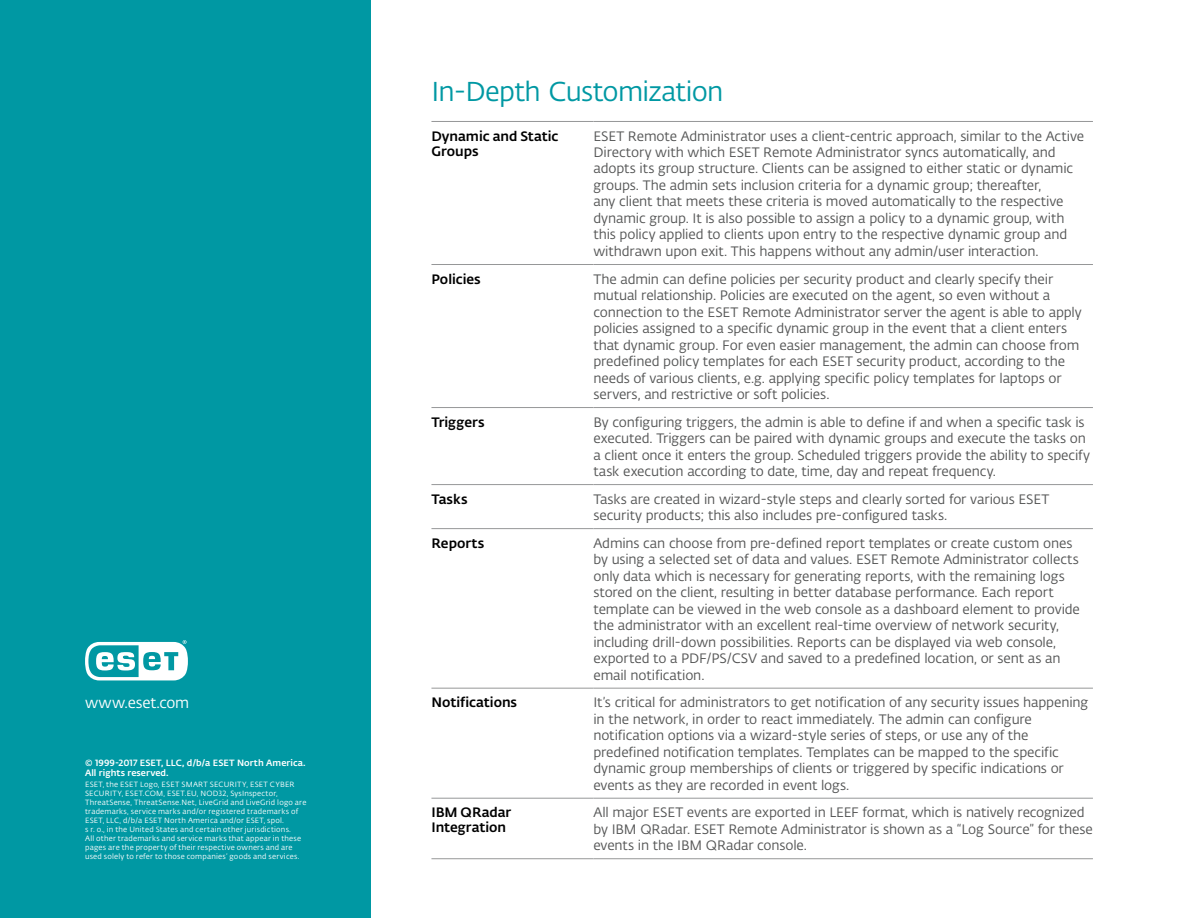
<style>
.page{position:relative;width:1188px;height:918px;background:#fff}
.page>*{position:absolute;margin:0;border:0;box-sizing:border-box;transform-origin:0 0}
.t1{font:27px "Fedra Sans Alt Pro Book LF";letter-spacing:-.03em;color:#0098a3}
.t2{font:15px "Fedra Sans Alt Pro Book LF";letter-spacing:-.01em;color:#fff}
.t3{font:13.5px/16.5px "Fedra Sans Alt Pro Book LF";letter-spacing:-.01em;color:#535454}
.t4{font:13.5px/15px "Fedra Sans Alt Pro Med LF";color:#000}
.t5{font:9px/10.5px "Fedra Sans Alt Pro Med LF";letter-spacing:.005em;color:#fff}
.t6{font:7.5px/9px "Fedra Sans Alt Pro Book LF";letter-spacing:.025em;color:#fff}
</style>
<div class="page">
<div style="left:0;top:0;width:371px;height:918px;background:#0098a3"></div>
<hr style="left:431px;top:264px;width:162px;height:1px;background:#969798">
<hr style="left:593px;top:264px;width:500px;height:1px;background:#969798">
<hr style="left:431px;top:407px;width:162px;height:1px;background:#969798">
<hr style="left:593px;top:407px;width:500px;height:1px;background:#969798">
<hr style="left:431px;top:484px;width:162px;height:1px;background:#969798">
<hr style="left:593px;top:484px;width:500px;height:1px;background:#969798">
<hr style="left:431px;top:528px;width:162px;height:1px;background:#969798">
<hr style="left:593px;top:528px;width:500px;height:1px;background:#969798">
<hr style="left:431px;top:688px;width:162px;height:1px;background:#969798">
<hr style="left:593px;top:688px;width:500px;height:1px;background:#969798">
<hr style="left:431px;top:798px;width:162px;height:1px;background:#969798">
<hr style="left:593px;top:798px;width:500px;height:1px;background:#969798">
<hr style="left:431px;top:858px;width:162px;height:1px;background:#969798">
<hr style="left:593px;top:858px;width:500px;height:1px;background:#969798">
<hr style="left:431px;top:121px;width:162px;height:1px;background:#969798">
<hr style="left:593px;top:121px;width:500px;height:1px;background:#969798">
<svg style="left:85px;top:640px;width:103px;height:40px"></svg>
<p class="t2" style="left:85px;top:693px;width:106px">www.eset.com</p>
<p class="t5" style="left:85px;top:757px;width:222px">© 1999-2017 ESET, LLC, d/b/a ESET North America.<br>All rights reserved.</p>
<p class="t6" style="left:85px;top:779px;width:223px">ESET, the ESET Logo, ESET SMART SECURITY, ESET CYBER SECURITY, ESET.COM, ESET.EU, NOD32, SysInspector, ThreatSense, ThreatSense.Net, LiveGrid and LiveGrid logo are trademarks, service marks and/or registered trademarks of ESET, LLC, d/b/a ESET North America and/or ESET, spol.<br>s r. o., in the United States and certain other jurisdictions.<br>All other trademarks and service marks that appear in these pages are the property of their respective owners and are used solely to refer to those companies’ goods and services.</p>
<h1 class="t1" style="left:431px;top:73px;width:293px">In-Depth Customization</h1>
<p class="t4" style="left:431px;top:127px;width:129px">Dynamic and Static<br>Groups</p>
<p class="t3" style="left:593px;top:127px;width:492px">ESET Remote Administrator uses a client-centric approach, similar to the Active Directory with which ESET Remote Administrator syncs automatically, and adopts its group structure. Clients can be assigned to either static or dynamic groups. The admin sets inclusion criteria for a dynamic group; thereafter,<br>any client that meets these criteria is moved automatically to the respective dynamic group. It is also possible to assign a policy to a dynamic group, with this policy applied to clients upon entry to the respective dynamic group and withdrawn upon exit. This happens without any admin/user interaction.</p>
<p class="t4" style="left:431px;top:270px;width:51px">Policies</p>
<p class="t3" style="left:593px;top:270px;width:490px">The admin can define policies per security product and clearly specify their mutual relationship. Policies are executed on the agent, so even without a connection to the ESET Remote Administrator server the agent is able to apply policies assigned to a specific dynamic group in the event that a client enters that dynamic group. For even easier management, the admin can choose from predefined policy templates for each ESET security product, according to the needs of various clients, e.g. applying specific policy templates for laptops or servers, and restrictive or soft policies.</p>
<p class="t4" style="left:431px;top:413px;width:55px">Triggers</p>
<p class="t3" style="left:593px;top:413px;width:498px">By configuring triggers, the admin is able to define if and when a specific task is executed. Triggers can be paired with dynamic groups and execute the tasks on a client once it enters the group. Scheduled triggers provide the ability to specify task execution according to date, time, day and repeat frequency.</p>
<p class="t4" style="left:431px;top:490px;width:38px">Tasks</p>
<p class="t3" style="left:593px;top:490px;width:457px">Tasks are created in wizard-style steps and clearly sorted for various ESET security products; this also includes pre-configured tasks.</p>
<p class="t4" style="left:431px;top:535px;width:54px">Reports</p>
<p class="t3" style="left:593px;top:534px;width:488px">Admins can choose from pre-defined report templates or create custom ones by using a selected set of data and values. ESET Remote Administrator collects only data which is necessary for generating reports, with the remaining logs stored on the client, resulting in better database performance. Each report template can be viewed in the web console as a dashboard element to provide the administrator with an excellent real-time overview of network security, including drill-down possibilities. Reports can be displayed via web console, exported to a PDF/PS/CSV and saved to a predefined location, or sent as an email notification.</p>
<p class="t4" style="left:431px;top:694px;width:87px">Notifications</p>
<p class="t3" style="left:593px;top:694px;width:496px">It’s critical for administrators to get notification of any security issues happening in the network, in order to react immediately. The admin can configure notification options via a wizard-style series of steps, or use any of the predefined notification templates. Templates can be mapped to the specific dynamic group memberships of clients or triggered by specific indications or events as they are recorded in event logs.</p>
<p class="t4" style="left:431px;top:804px;width:81px">IBM QRadar<br>Integration</p>
<p class="t3" style="left:593px;top:804px;width:501px">All major ESET events are exported in LEEF format, which is natively recognized by IBM QRadar. ESET Remote Administrator is shown as a “Log Source” for these events in the IBM QRadar console.</p>
</div>
